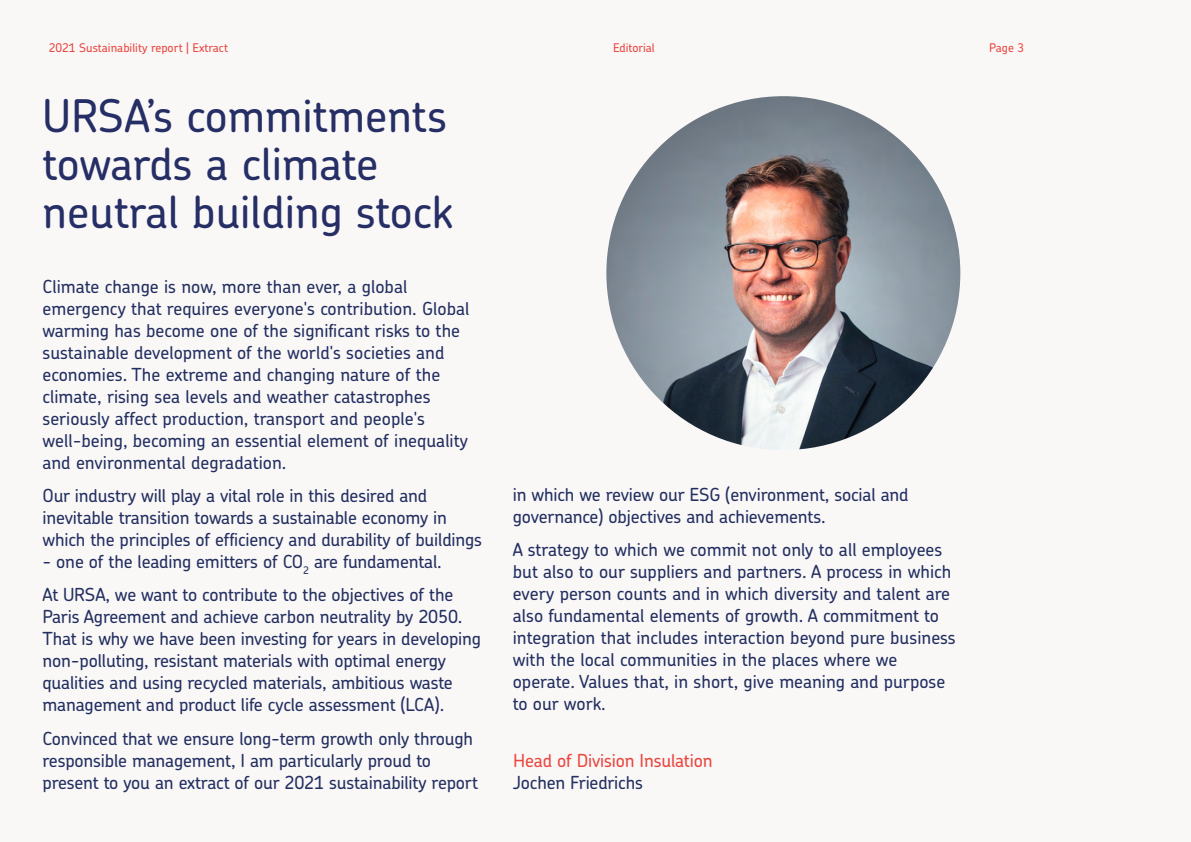
<style>
.page{position:relative;width:1191px;height:842px;background:#faf8f7}
.page>*{position:absolute;margin:0;border:0;box-sizing:border-box;transform-origin:0 0}
.t1{font:500 45px/48px "Chevin Pro";color:#262e66}
.t2{font:500 18px/22px "Chevin Pro";letter-spacing:-.01em;color:#232f61}
.t3{font:500 18px "Chevin Pro";letter-spacing:-.01em;color:#ea4740}
.t4{font:500 12px "Chevin Pro";color:#ea4740}
</style>
<div class="page">
<img style="left:606px;top:96px;width:354px;height:354px;border-radius:177px">
<p class="t4" style="left:49px;top:39px;width:181px">2021 Sustainability report | Extract</p>
<p class="t4" style="left:989px;top:39px;width:36px">Page 3</p>
<p class="t4" style="left:613px;top:39px;width:43px">Editorial</p>
<h1 class="t1" style="left:43px;top:90px;width:412px">URSA’s commitments towards a climate neutral building stock</h1>
<p class="t2" style="left:43px;top:274px;width:428px">Climate change is now, more than ever, a global emergency that requires everyone's contribution. Global warming has become one of the significant risks to the sustainable development of the world's societies and economies. The extreme and changing nature of the climate, rising sea levels and weather catastrophes seriously affect production, transport and people's well-being, becoming an essential element of inequality and environmental degradation.</p>
<p class="t2" style="left:43px;top:484px;width:441px">Our industry will play a vital role in this desired and inevitable transition towards a sustainable economy in which the principles of efficiency and durability of buildings</p>
<p class="t2" style="left:43px;top:544px;width:412px;line-height:33.4px">- one of the leading emitters of CO<sub>2</sub> are fundamental.<br>At URSA, we want to contribute to the objectives of the</p>
<p class="t2" style="left:43px;top:605px;width:440px">Paris Agreement and achieve carbon neutrality by 2050.<br>That is why we have been investing for years in developing non-polluting, resistant materials with optimal energy qualities and using recycled materials, ambitious waste management and product life cycle assessment (LCA).</p>
<p class="t2" style="left:43px;top:726px;width:437px">Convinced that we ensure long-term growth only through responsible management, I am particularly proud to present to you an extract of our 2021 sustainability report</p>
<p class="t2" style="left:513px;top:483px;width:397px">in which we review our ESG (environment, social and governance) objectives and achievements.</p>
<p class="t2" style="left:513px;top:538px;width:444px">A strategy to which we commit not only to all employees but also to our suppliers and partners. A process in which every person counts and in which diversity and talent are also fundamental elements of growth. A commitment to integration that includes interaction beyond pure business with the local communities in the places where we operate. Values that, in short, give meaning and purpose to our work.</p>
<p class="t3" style="left:513px;top:749px;width:201px">Head of Division Insulation</p>
<p class="t2" style="left:513px;top:771px;width:131px">Jochen Friedrichs</p>
</div>
